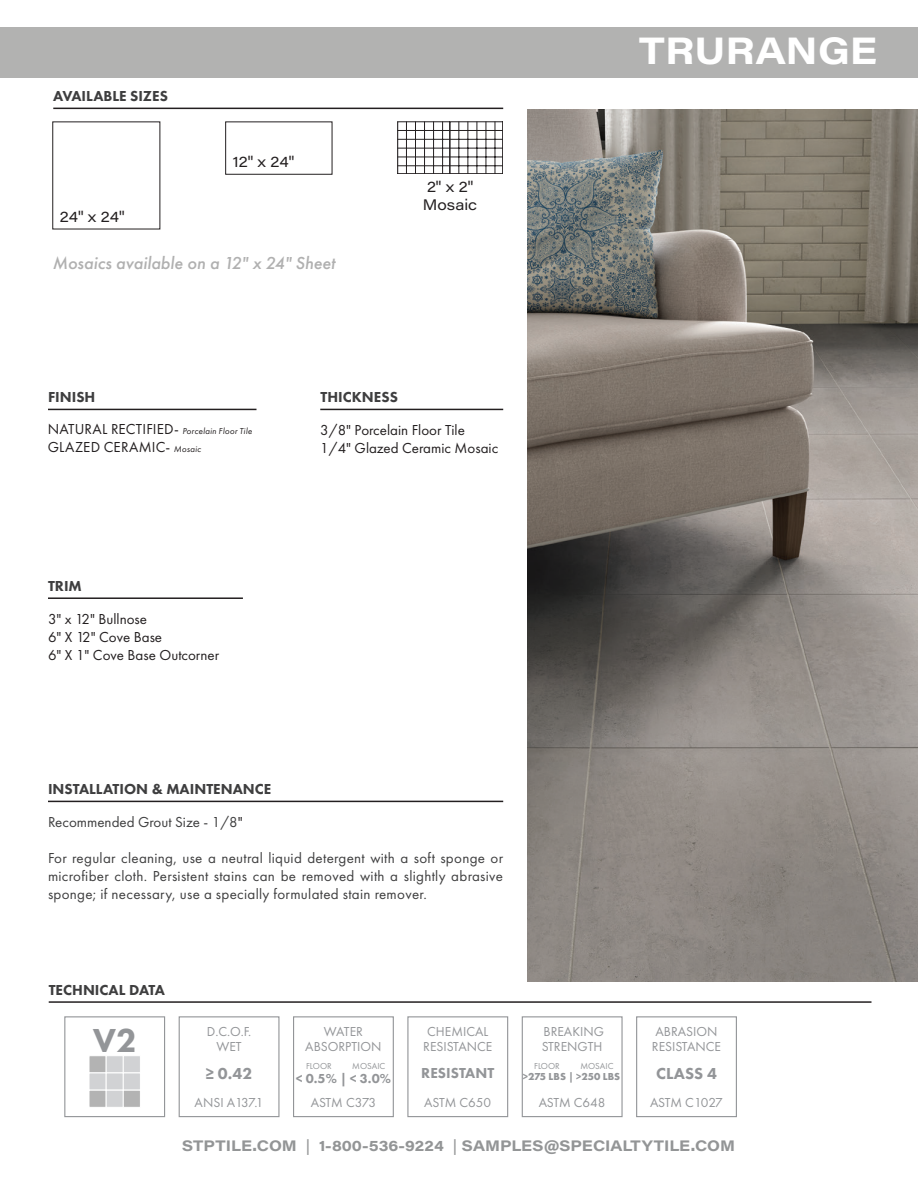
<style>
.page{position:relative;width:918px;height:1188px;background:#fff}
.page>*{position:absolute;margin:0;border:0;box-sizing:border-box;transform-origin:0 0}
.t1{font:700 37.5px "Acumin Pro Wide";color:#fff}
.t2{font:800 34.5px "Futura PT";color:#939598}
.t3{font:italic 500 18px "Futura PT";color:#b0b0b0}
.t4{font:800 16.5px "Futura PT";color:#939598}
.t5{font:15px/18px "Futura PT";letter-spacing:.02em;color:#3e3e3f;text-align:justify}
.t6{font:15px "Futura PT";color:#231f20}
.t7{font:800 15px "Futura PT";color:#3e3e3f}
.t8{font:700 15px "Acumin Pro Wide";color:#939596}
.t9{font:15px "Futura PT";color:#3e3e3f}
.t10{font:15px "Acumin Pro Wide";color:#231f20}
.t11{font:800 15px "Futura PT";color:#939598}
.t12{font:13.5px "Futura PT";color:#939598}
.t13{font:800 13.5px "Futura PT";color:#939598}
.t14{font:13.5px "Futura PT";letter-spacing:-.025em;color:#939598}
.t15{font:700 10.5px "Futura PT";color:#939598}
.t16{font:italic 9px "Futura PT";letter-spacing:.025em;color:#231f20}
.t17{font:9px "Futura PT";color:#939598}
.s1{font-style:normal;font-size:15px}
.s2{font-style:italic;font-size:9px}
.s3{color:#231f20}
.s4{font-weight:700}
.s5{font-weight:800}
.s6{font-weight:400}
</style>
<div class="page">
<div style="left:0;top:27px;width:918px;height:50px;background:#b2b2b1"></div>
<img style="left:527px;top:109px;width:391px;height:873px">
<hr style="left:48px;top:801px;width:455px;height:1px;background:#231f20">
<hr style="left:320px;top:409px;width:183px;height:1px;background:#231f20">
<hr style="left:48px;top:409px;width:208px;height:1px;background:#231f20">
<hr style="left:48px;top:597px;width:195px;height:2px;background:#231f20">
<hr style="left:49px;top:1001px;width:823px;height:2px;background:#231f20">
<div style="left:179px;top:1016px;width:101px;height:101px;border:1px solid #939598"></div>
<div style="left:407px;top:1016px;width:101px;height:101px;border:1px solid #939598"></div>
<div style="left:636px;top:1016px;width:101px;height:101px;border:1px solid #939598"></div>
<div style="left:89px;top:1055px;width:18px;height:18px;background:#b3b3b3;border:1px solid #fff"></div>
<div style="left:89px;top:1073px;width:18px;height:17px;background:#d1d2d4;border:1px solid #fff"></div>
<div style="left:89px;top:1090px;width:18px;height:18px;background:#b3b3b3;border:1px solid #fff"></div>
<div style="left:64px;top:1016px;width:101px;height:101px;border:1px solid #939598"></div>
<div style="left:106px;top:1055px;width:18px;height:18px;background:#d1d2d4;border:1px solid #fff"></div>
<div style="left:123px;top:1055px;width:18px;height:18px;background:#d1d2d4;border:1px solid #fff"></div>
<div style="left:106px;top:1073px;width:18px;height:17px;background:#d1d2d4;border:1px solid #fff"></div>
<div style="left:123px;top:1073px;width:18px;height:17px;background:#d1d2d4;border:1px solid #fff"></div>
<div style="left:106px;top:1090px;width:18px;height:18px;background:#d1d2d4;border:1px solid #fff"></div>
<div style="left:123px;top:1090px;width:18px;height:18px;background:#b3b3b3;border:1px solid #fff"></div>
<div style="left:293px;top:1016px;width:101px;height:101px;border:1px solid #939598"></div>
<div style="left:522px;top:1016px;width:101px;height:101px;border:1px solid #939598"></div>
<hr style="left:53px;top:108px;width:450px;height:1px;background:#231f20">
<div style="left:225px;top:122px;width:107px;height:53px;border:1px solid #231f20"></div>
<svg style="left:397px;top:122px;width:106px;height:52px"></svg>
<hr style="left:450px;top:165px;width:53px;height:1px;background:#231f20">
<hr style="left:450px;top:157px;width:53px;height:1px;background:#231f20">
<hr style="left:450px;top:148px;width:53px;height:1px;background:#231f20">
<hr style="left:450px;top:139px;width:53px;height:1px;background:#231f20">
<hr style="left:450px;top:130px;width:53px;height:1px;background:#231f20">
<hr style="left:495px;top:122px;width:1px;height:52px;background:#231f20">
<hr style="left:486px;top:122px;width:1px;height:52px;background:#231f20">
<hr style="left:477px;top:122px;width:1px;height:52px;background:#231f20">
<hr style="left:468px;top:122px;width:1px;height:52px;background:#231f20">
<hr style="left:458px;top:122px;width:1px;height:52px;background:#231f20">
<p class="t7" style="left:53px;top:86px;width:116px">AVAILABLE SIZES</p>
<p class="t10" style="left:60px;top:206px;width:66px">24" x 24"</p>
<p class="t10" style="left:233px;top:151px;width:63px">12" x 24"</p>
<p class="t3" style="left:52px;top:251px;width:284px">Mosaics available on a 12" x 24" Sheet</p>
<p class="t10" style="left:427px;top:176px;width:48px">2" x 2"</p>
<p class="t10" style="left:423px;top:194px;width:56px">Mosaic</p>
<p class="t7" style="left:48px;top:388px;width:49px">FINISH</p>
<p class="t16" style="left:48px;top:426px;width:206px"><span class="s1">NATURAL RECTIFIED-</span> Porcelain Floor Tile</p>
<p class="t6" style="left:48px;top:438px;width:155px">GLAZED CERAMIC- <span class="s2">Mosaic</span></p>
<p class="t7" style="left:321px;top:388px;width:79px">THICKNESS</p>
<p class="t6" style="left:320px;top:421px;width:146px">3/8" Porcelain Floor Tile</p>
<p class="t6" style="left:320px;top:439px;width:179px">1/4" Glazed Ceramic Mosaic</p>
<p class="t1" style="left:639px;top:24px;width:240px">TRURANGE</p>
<p class="t7" style="left:48px;top:576px;width:35px">TRIM</p>
<p class="t6" style="left:48px;top:610px;width:101px">3" x 12" Bullnose</p>
<p class="t6" style="left:48px;top:628px;width:116px">6" X 12" Cove Base</p>
<p class="t6" style="left:48px;top:646px;width:173px">6" X 1" Cove Base Outcorner</p>
<p class="t7" style="left:48px;top:779px;width:225px">INSTALLATION &amp; MAINTENANCE</p>
<p class="t9" style="left:48px;top:813px;width:196px">Recommended Grout Size - 1/8<span class="s3">"</span></p>
<p class="t5" style="left:48px;top:849px;width:457px">For regular cleaning, use a neutral liquid detergent with a soft sponge or microfiber cloth. Persistent stains can be removed with a slightly abrasive sponge; if necessary, use a specially formulated stain remover.</p>
<p class="t7" style="left:49px;top:980px;width:118px">TECHNICAL DATA</p>
<p class="t2" style="left:93px;top:1019px;width:46px">V2</p>
<p class="t12" style="left:324px;top:1024px;width:41px">WATER</p>
<p class="t12" style="left:207px;top:1024px;width:46px">D.C.O.F.</p>
<p class="t12" style="left:216px;top:1039px;width:27px">WET</p>
<p class="t4" style="left:206px;top:1063px;width:48px"><span class="s4">≥</span> 0.42</p>
<p class="t12" style="left:195px;top:1095px;width:70px">ANSI A137.1</p>
<p class="t12" style="left:305px;top:1039px;width:78px">ABSORPTION</p>
<p class="t13" style="left:296px;top:1070px;width:97px"><span class="s4">&lt;</span> 0.5% | &lt; 3.0%</p>
<p class="t14" style="left:311px;top:1095px;width:67px">ASTM C373</p>
<p class="t17" style="left:306px;top:1061px;width:27px">FLOOR</p>
<p class="t17" style="left:352px;top:1061px;width:35px">MOSAIC</p>
<p class="t12" style="left:427px;top:1024px;width:63px">CHEMICAL</p>
<p class="t12" style="left:423px;top:1039px;width:71px">RESISTANCE</p>
<p class="t11" style="left:421px;top:1063px;width:74px">RESISTANT</p>
<p class="t12" style="left:424px;top:1095px;width:68px">ASTM C650</p>
<p class="t12" style="left:544px;top:1024px;width:62px">BREAKING</p>
<p class="t12" style="left:542px;top:1039px;width:62px">STRENGTH</p>
<p class="t17" style="left:534px;top:1061px;width:27px">FLOOR</p>
<p class="t17" style="left:580px;top:1061px;width:35px">MOSAIC</p>
<p class="t15" style="left:523px;top:1070px;width:99px">&gt;275 LBS <span class="s5">|</span> &gt;250 LBS</p>
<p class="t12" style="left:539px;top:1095px;width:68px">ASTM C648</p>
<p class="t12" style="left:656px;top:1024px;width:63px">ABRASION</p>
<p class="t12" style="left:652px;top:1039px;width:71px">RESISTANCE</p>
<p class="t4" style="left:656px;top:1063px;width:62px">CLASS 4</p>
<p class="t12" style="left:650px;top:1095px;width:74px">ASTM C1027</p>
<p class="t8" style="left:182px;top:1135px;width:555px">STPTILE.COM <span class="s6">|</span> 1-800-536-9224 <span class="s6">|</span> SAMPLES@SPECIALTYTILE.COM</p>
</div>
